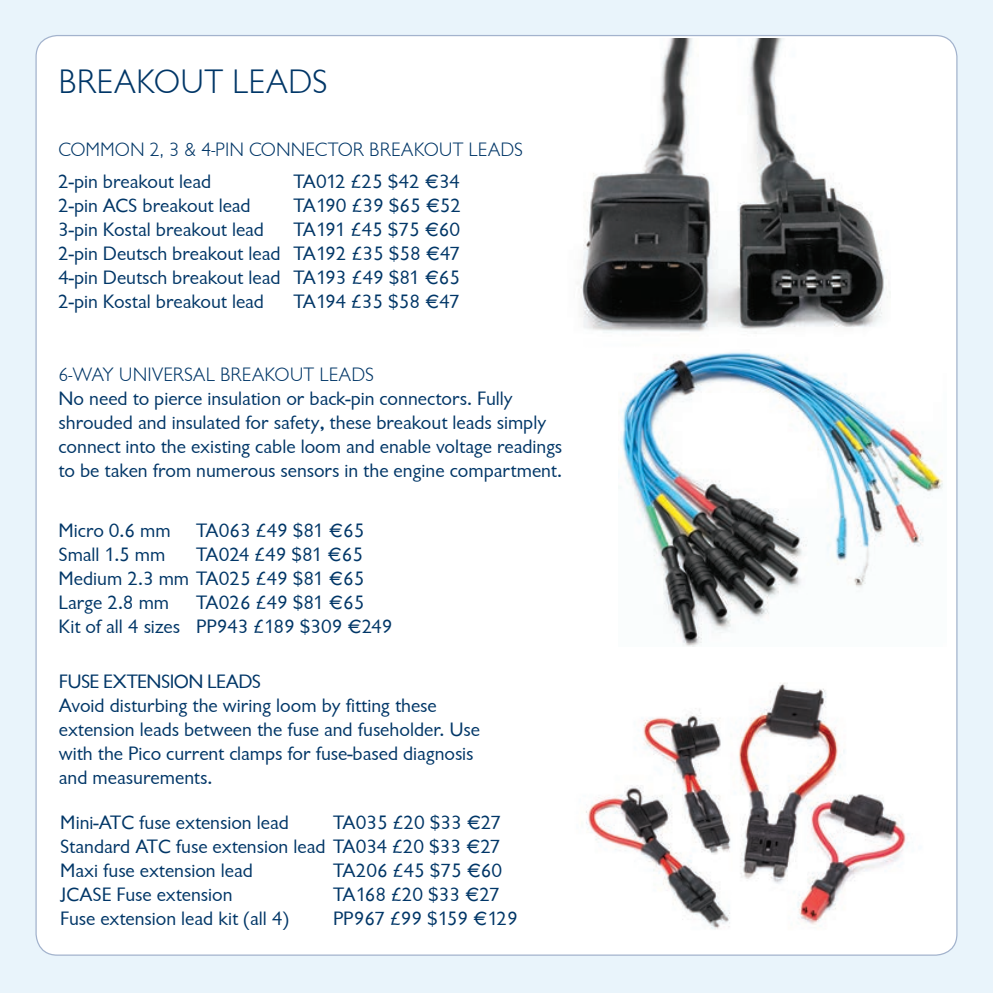
<style>
.page{position:relative;width:993px;height:993px;background:#fff}
.page>*{position:absolute;margin:0;border:0;box-sizing:border-box;transform-origin:0 0}
.t1{font:300 35px "Chantilly";color:#003667}
.t2{font:20px/24px "Chantilly";color:#003667}
.t3{font:300 20px "Chantilly";color:#003667}
.t4{font:20px "Chantilly";letter-spacing:-.025em;color:#003667}
</style>
<div class="page">
<div style="left:0;top:0;width:992px;height:992px;background:#e9f4fb"></div>
<div style="left:36px;top:36px;width:920px;height:918px;background:#fff;border-radius:21px"></div>
<img style="left:618px;top:352px;width:325px;height:294px">
<img style="left:586px;top:683px;width:324px;height:246px">
<img style="left:577px;top:39px;width:311px;height:294px">
<h1 class="t1" style="left:58px;top:63px;width:270px">BREAKOUT LEADS</h1>
<p class="t3" style="left:58px;top:139px;width:15px">COMMON</p>
<p class="t3" style="left:150px;top:139px;width:75px">2, 3 &amp; 4-PIN</p>
<p class="t3" style="left:249px;top:139px;width:14px">CONNECTOR</p>
<p class="t3" style="left:369px;top:139px;width:155px">BREAKOUT LEADS</p>
<p class="t2" style="left:58px;top:170px;width:154px">2-pin breakout lead</p>
<p class="t4" style="left:293px;top:171px;width:168px">TA012 £25 $42 ¤34</p>
<p class="t2" style="left:58px;top:194px;width:194px">2-pin ACS breakout lead</p>
<p class="t2" style="left:293px;top:194px;width:169px">TA190 £39 $65 ¤52</p>
<p class="t2" style="left:58px;top:218px;width:207px">3-pin Kostal breakout lead</p>
<p class="t2" style="left:58px;top:218px;width:403px;text-align:justify;text-indent:235px">TA191 £45 $75 ¤60<br>2-pin Deutsch breakout lead TA192 £35 $58 ¤47<br>4-pin Deutsch breakout lead TA193 £49 $81 ¤65<br>2-pin Kostal breakout lead</p>
<p class="t4" style="left:293px;top:291px;width:168px">TA194 £35 $58 ¤47</p>
<p class="t3" style="left:58px;top:364px;width:317px">6-WAY UNIVERSAL BREAKOUT LEADS</p>
<p class="t2" style="left:58px;top:387px;width:505px">No need to pierce insulation or back-pin connectors. Fully shrouded and insulated for safety, these breakout leads simply connect into the existing cable loom and enable voltage readings to be taken from numerous sensors in the engine compartment.</p>
<p class="t2" style="left:58px;top:518px;width:114px">Micro 0.6 mm</p>
<p class="t2" style="left:196px;top:518px;width:170px">TA063 £49 $81 ¤65</p>
<p class="t2" style="left:58px;top:542px;width:108px">Small 1.5 mm</p>
<p class="t2" style="left:58px;top:542px;width:307px;text-align:justify;text-indent:138px">TA024 £49 $81 ¤65<br>Medium 2.3 mm TA025 £49 $81 ¤65<br>Large 2.8 mm</p>
<p class="t2" style="left:58px;top:590px;width:335px;text-indent:138px">TA026 £49 $81 ¤65<br>Kit of all 4 sizes PP943 £189 $309 ¤249</p>
<p class="t2" style="left:59px;top:669px;width:422px">FUSE EXTENSION LEADS<br>Avoid disturbing the wiring loom by fitting these extension leads between the fuse and fuseholder. Use with the Pico current clamps for fuse-based diagnosis and measurements.</p>
<p class="t2" style="left:60px;top:810px;width:230px">Mini-ATC fuse extension lead</p>
<p class="t2" style="left:60px;top:810px;width:442px;text-align:justify;text-indent:273px">TA035 £20 $33 ¤27<br>Standard ATC fuse extension lead TA034 £20 $33 ¤27<br>Maxi fuse extension lead</p>
<p class="t2" style="left:333px;top:858px;width:170px">TA206 £45 $75 ¤60</p>
<p class="t2" style="left:60px;top:882px;width:174px">JCASE Fuse extension</p>
<p class="t2" style="left:333px;top:882px;width:168px">TA168 £20 $33 ¤27</p>
<p class="t2" style="left:60px;top:906px;width:230px">Fuse extension lead kit (all 4)</p>
<p class="t2" style="left:333px;top:906px;width:186px">PP967 £99 $159 ¤129</p>
</div>
